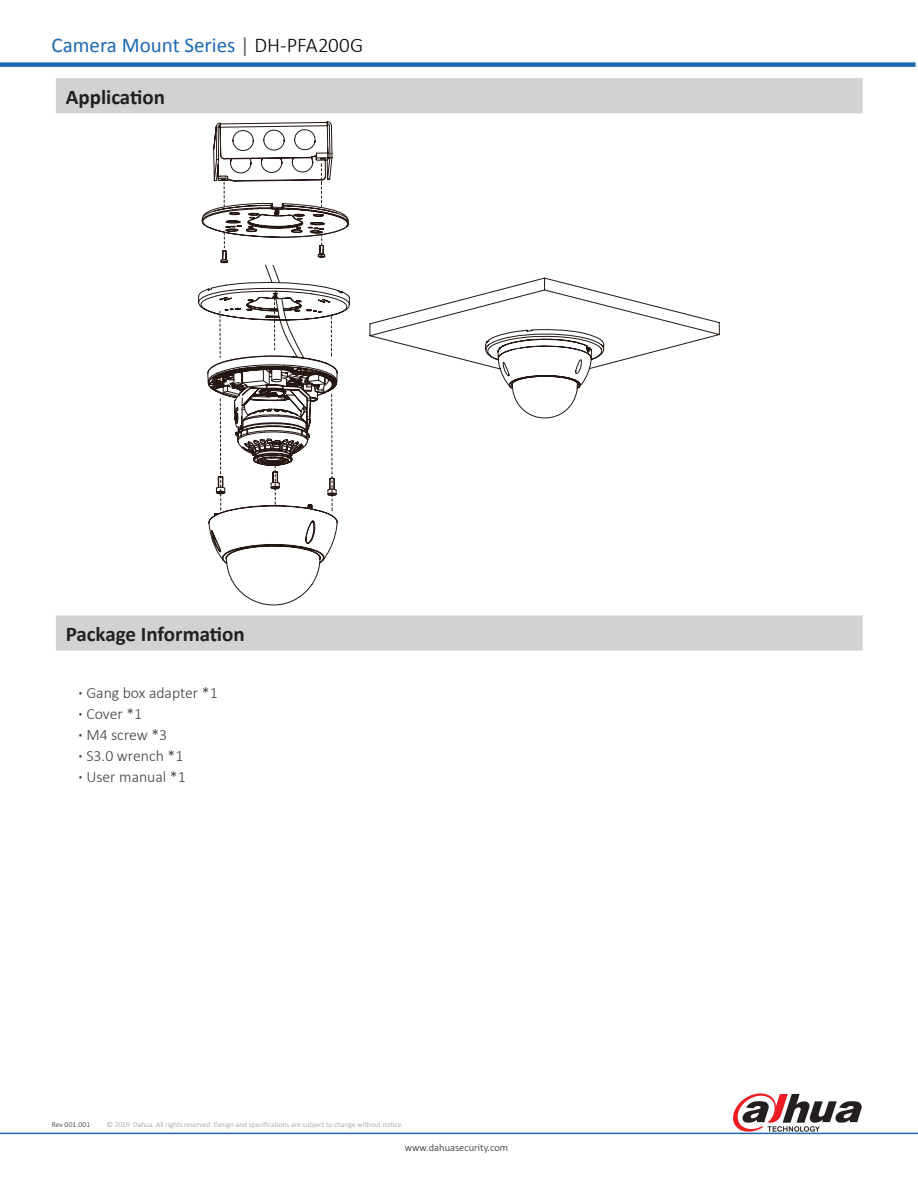
<style>
.page{position:relative;width:918px;height:1188px;background:#fff}
.page>*{position:absolute;margin:0;border:0;box-sizing:border-box;transform-origin:0 0}
.t1{font:700 21px "Calibri";color:#231f20}
.t2{font:21px "Calibri";color:#1e69b4}
.t3{font:300 15.75px "Calibri";color:#3e3e3f}
.t4{font:300 10.5px "Calibri";color:#231f20}
.t5{font:300 7.5px "Calibri";color:#939598}
.t6{font:300 7.5px "Calibri";letter-spacing:.015em;color:#231f20}
.s1{color:#636366}
.s2{font-weight:300;color:#000}
.s3{font-weight:700}
</style>
<div class="page">
<svg style="left:733px;top:1093px;width:129px;height:39px"></svg>
<div style="left:0;top:62px;width:916px;height:5px;background:#1e69b4"></div>
<div style="left:55px;top:77px;width:809px;height:37px;background:#d1d2d4"></div>
<hr style="left:54px;top:76px;width:811px;height:2px;background:#fff">
<hr style="left:54px;top:78px;width:2px;height:35px;background:#fff">
<hr style="left:863px;top:78px;width:2px;height:35px;background:#fff">
<hr style="left:54px;top:113px;width:811px;height:2px;background:#fff">
<hr style="left:0;top:1133px;width:918px;height:1px;background:#1e69b4">
<div style="left:55px;top:615px;width:809px;height:37px;background:#d1d2d4"></div>
<hr style="left:54px;top:615px;width:2px;height:36px;background:#fff">
<hr style="left:863px;top:615px;width:2px;height:36px;background:#fff">
<hr style="left:54px;top:651px;width:811px;height:1px;background:#fff">
<svg style="left:213px;top:62px;width:507px;height:357px"></svg>
<svg style="left:352px;top:203px;width:3px;height:216px"></svg>
<svg style="left:208px;top:561px;width:130px;height:55px"></svg>
<svg style="left:198px;top:121px;width:154px;height:440px"></svg>
<p class="t2" style="left:52px;top:32px;width:313px">Camera Mount Series <span class="s1">|</span> <span class="s2">DH-PFA200G</span></p>
<p class="t1" style="left:66px;top:83px;width:101px">Application</p>
<p class="t1" style="left:66px;top:621px;width:181px">Package Information</p>
<p class="t3" style="left:79px;top:683px;width:141px"><span class="s3">·</span> Gang box adapter *1</p>
<p class="t3" style="left:79px;top:704px;width:65px"><span class="s3">·</span> Cover *1</p>
<p class="t3" style="left:79px;top:725px;width:90px"><span class="s3">·</span> M4 screw *3</p>
<p class="t3" style="left:79px;top:746px;width:106px"><span class="s3">·</span> S3.0 wrench *1</p>
<p class="t3" style="left:79px;top:767px;width:109px"><span class="s3">·</span> User manual *1</p>
<p class="t6" style="left:52px;top:1120px;width:40px">Rev 001.001</p>
<p class="t5" style="left:107px;top:1120px;width:298px">© 2019 Dahua. All rights reserved. Design and specifications are subject to change without notice.</p>
<p class="t4" style="left:405px;top:1141px;width:105px">www.dahuasecurity.com</p>
</div>
